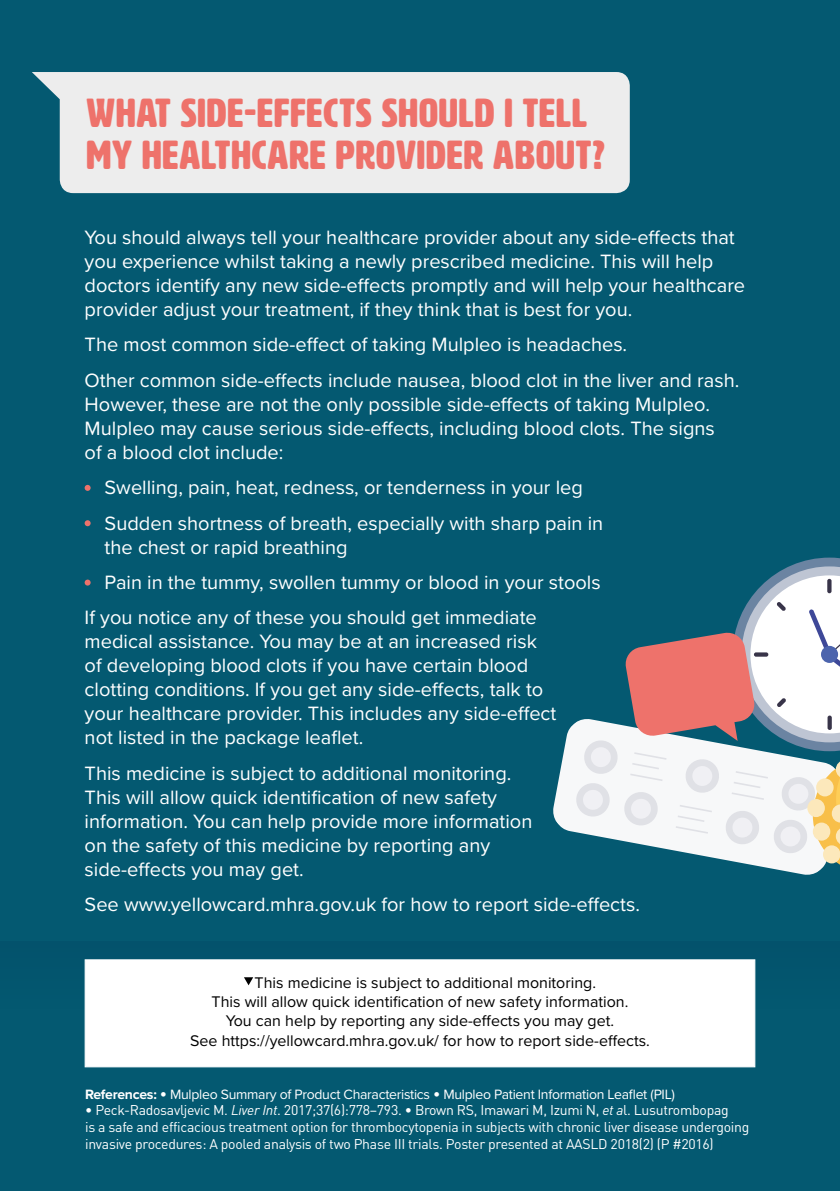
<style>
.page{position:relative;width:840px;height:1191px;background:#fff}
.page>*{position:absolute;margin:0;border:0;box-sizing:border-box;transform-origin:0 0}
.t1{font:40px/42px "HWT Artz";letter-spacing:.025em;color:#ee726b}
.t2{font:20px/24px "Proxima Nova";color:#fff}
.t3{font:16px "Proxima Nova";color:#000}
.t4{font:14px/16.8px "DIN Pro";letter-spacing:-.02em;color:#fff}
.t5{font:14px "Proxima Nova";letter-spacing:-.02em;color:#fff}
.s1{font-weight:700}
.s2{font-family:"DIN Pro"}
.s3{font-style:italic}
</style>
<div class="page">
<div style="left:0;top:0;width:839px;height:1191px;background:#045971"></div>
<svg style="left:553px;top:724px;width:264px;height:151px"></svg>
<div style="left:0;top:941px;width:839px;height:83px;background:#03536d"></div>
<div style="left:32px;top:72px;width:597px;height:121px;background:#ededed"></div>
<div style="left:85px;top:959px;width:670px;height:108px;background:#fff;border:1px solid #fff"></div>
<svg style="left:244px;top:977px;width:9px;height:8px"></svg>
<svg style="left:574px;top:557px;width:265px;height:315px"></svg>
<svg style="left:85px;top:485px;width:6px;height:6px"></svg>
<svg style="left:85px;top:520px;width:6px;height:6px"></svg>
<svg style="left:85px;top:579px;width:6px;height:6px"></svg>
<h1 class="t1" style="left:86px;top:93px;width:519px">WHAT SIDE-EFFECTS SHOULD I TELL<br>MY HEALTHCARE PROVIDER ABOUT?</h1>
<p class="t2" style="left:85px;top:224px;width:661px">You should always tell your healthcare provider about any side-effects that you experience whilst taking a newly prescribed medicine. This will help doctors identify any new side-effects promptly and will help your healthcare provider adjust your treatment, if they think that is best for you.</p>
<p class="t2" style="left:85px;top:326px;width:656px;line-height:35.4px">The most common side-effect of taking Mulpleo is headaches.<br>Other common side-effects include nausea, blood clot in the liver and rash.</p>
<p class="t2" style="left:85px;top:391px;width:631px">However, these are not the only possible side-effects of taking Mulpleo.<br>Mulpleo may cause serious side-effects, including blood clots. The signs of a blood clot include:</p>
<p class="t2" style="left:105px;top:469px;width:500px;line-height:35.4px">Swelling, pain, heat, redness, or tenderness in your leg<br>Sudden shortness of breath, especially with sharp pain in</p>
<p class="t2" style="left:105px;top:534px;width:244px">the chest or rapid breathing</p>
<p class="t2" style="left:105px;top:569px;width:497px">Pain in the tummy, swollen tummy or blood in your stools</p>
<p class="t2" style="left:85px;top:604px;width:453px">If you notice any of these you should get immediate</p>
<p class="t2" style="left:85px;top:628px;width:473px">medical assistance. You may be at an increased risk of developing blood clots if you have certain blood clotting conditions. If you get any side-effects, talk to your healthcare provider. This includes any side-effect not listed in the package leaflet.</p>
<p class="t2" style="left:85px;top:760px;width:449px">This medicine is subject to additional monitoring.<br>This will allow quick identification of new safety information. You can help provide more information on the safety of this medicine by reporting any side-effects you may get.</p>
<p class="t2" style="left:85px;top:891px;width:556px">See www.yellowcard.mhra.gov.uk for how to report side-effects.</p>
<p class="t3" style="left:254px;top:970px;width:343px">This medicine is subject to additional monitoring.</p>
<p class="t3" style="left:211px;top:990px;width:418px">This will allow quick identification of new safety information.</p>
<p class="t3" style="left:226px;top:1009px;width:390px">You can help by reporting any side-effects you may get.</p>
<p class="t3" style="left:190px;top:1028px;width:461px">See https://yellowcard.mhra.gov.uk/ for how to report side-effects.</p>
<p class="t5" style="left:85px;top:1083px;width:591px"><span class="s1">References:</span> <span class="s2">∙</span> Mulpleo Summary of Product Characteristics <span class="s2">∙</span> Mulpleo Patient Information Leaflet (PIL)</p>
<p class="t4" style="left:85px;top:1100px;width:665px">∙ Peck-Radosavljevic M. <span class="s3">Liver Int</span>. 2017;37(6):778–793. ∙ Brown RS, Imawari M, Izumi N, <span class="s3">et a</span>l. Lusutrombopag<br>is a safe and efficacious treatment option for thrombocytopenia in subjects with chronic liver disease undergoing invasive procedures: A pooled analysis of two Phase III trials. Poster presented at AASLD 2018(2) (P #2016)</p>
</div>
